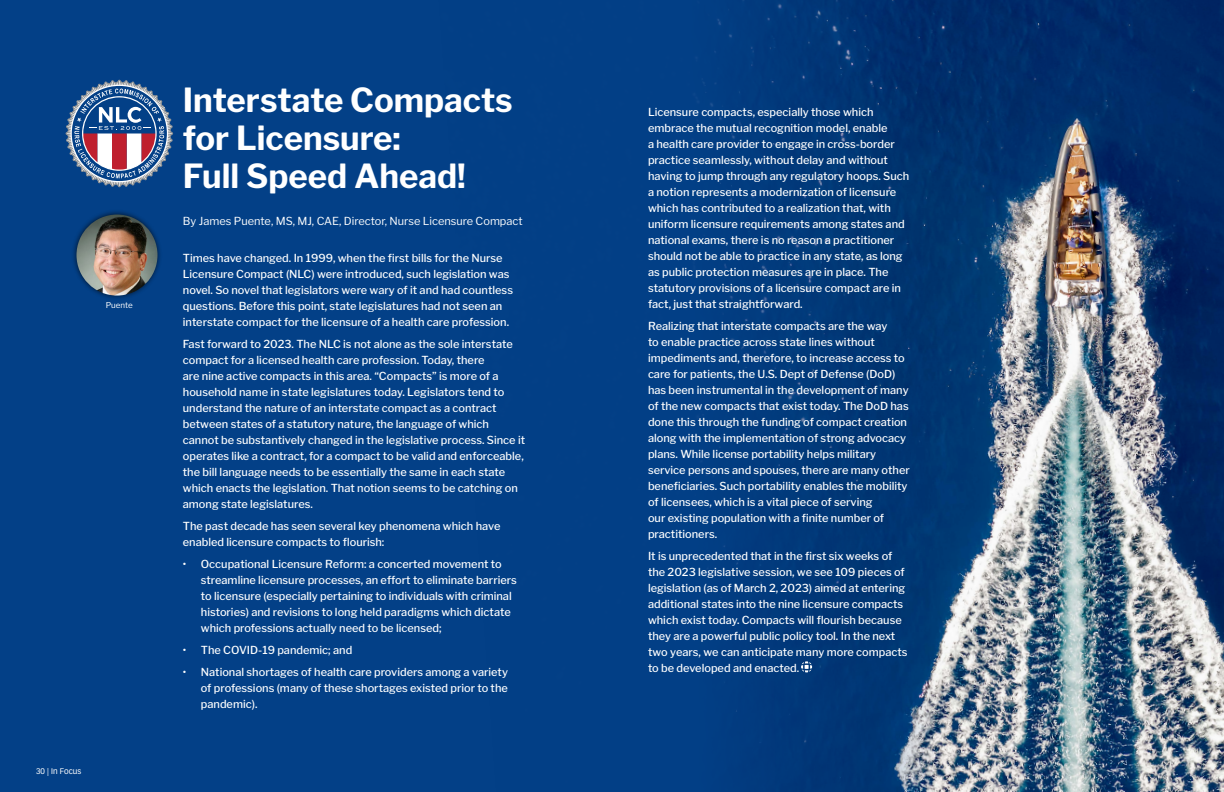
<style>
.page{position:relative;width:1224px;height:792px;background:#034087}
.page>*{position:absolute;margin:0;border:0;box-sizing:border-box;transform-origin:0 0}
.t1{font:700 33px/38px "Libre Franklin";color:#fff}
.t2{font:500 11px/16px "Libre Franklin";color:#fff}
.t3{font:11px "Libre Franklin";color:#fff}
.t4{font:8px "Vectora LT Std";color:#fff}
.t5{font:8px "Libre Franklin";color:#fff}
</style>
<div class="page">
<img style="left:702px;top:0;width:522px;height:792px">
<div style="left:72px;top:209px;width:91px;height:92px;background:#000;opacity:.6"></div>
<img style="left:76px;top:215px;width:82px;height:81px;border-radius:40px">
<svg style="left:66px;top:80px;width:107px;height:107px"></svg>
<svg style="left:801px;top:661px;width:11px;height:11px"></svg>
<p class="t5" style="left:106px;top:300px;width:29px">Puente</p>
<p class="t4" style="left:36px;top:767px;width:47px">30 | In Focus</p>
<h1 class="t1" style="left:183px;top:81px;width:331px">Interstate Compacts for Licensure:<br>Full Speed Ahead!</h1>
<p class="t3" style="left:183px;top:215px;width:341px">By James Puente, MS, MJ, CAE, Director, Nurse Licensure Compact</p>
<p class="t2" style="left:183px;top:250px;width:332px">Times have changed. In 1999, when the first bills for the Nurse Licensure Compact (NLC) were introduced, such legislation was novel. So novel that legislators were wary of it and had countless questions. Before this point, state legislatures had not seen an interstate compact for the licensure of a health care profession.</p>
<p class="t2" style="left:183px;top:336px;width:344px">Fast forward to 2023. The NLC is not alone as the sole interstate compact for a licensed health care profession. Today, there<br>are nine active compacts in this area. “Compacts” is more of a household name in state legislatures today. Legislators tend to understand the nature of an interstate compact as a contract between states of a statutory nature, the language of which cannot be substantively changed in the legislative process. Since it operates like a contract, for a compact to be valid and enforceable, the bill language needs to be essentially the same in each state which enacts the legislation. That notion seems to be catching on among state legislatures.</p>
<p class="t2" style="left:183px;top:518px;width:319px">The past decade has seen several key phenomena which have enabled licensure compacts to flourish:</p>
<p class="t2" style="left:201px;top:556px;width:317px;text-indent:-18px">• Occupational Licensure Reform: a concerted movement to streamline licensure processes, an effort to eliminate barriers to licensure (especially pertaining to individuals with criminal histories) and revisions to long held paradigms which dictate which professions actually need to be licensed;</p>
<p class="t2" style="left:183px;top:642px;width:171px">• The COVID-19 pandemic; and</p>
<p class="t2" style="left:201px;top:664px;width:309px;text-align:justify;text-indent:-18px">• National shortages of health care providers among a variety of professions (many of these shortages existed prior to the pandemic).</p>
<p class="t2" style="left:648px;top:104px;width:263px">Licensure compacts, especially those which embrace the mutual recognition model, enable<br>a health care provider to engage in cross-border practice seamlessly, without delay and without having to jump through any regulatory hoops. Such a notion represents a modernization of licensure which has contributed to a realization that, with uniform licensure requirements among states and national exams, there is no reason a practitioner should not be able to practice in any state, as long as public protection measures are in place. The statutory provisions of a licensure compact are in fact, just that straightforward.</p>
<p class="t2" style="left:648px;top:318px;width:263px">Realizing that interstate compacts are the way<br>to enable practice across state lines without impediments and, therefore, to increase access to care for patients, the U.S. Dept of Defense (DoD) has been instrumental in the development of many of the new compacts that exist today. The DoD has done this through the funding of compact creation along with the implementation of strong advocacy plans. While license portability helps military service persons and spouses, there are many other beneficiaries. Such portability enables the mobility of licensees, which is a vital piece of serving<br>our existing population with a finite number of practitioners.</p>
<p class="t2" style="left:648px;top:548px;width:261px">It is unprecedented that in the first six weeks of the 2023 legislative session, we see 109 pieces of legislation (as of March 2, 2023) aimed at entering additional states into the nine licensure compacts which exist today. Compacts will flourish because they are a powerful public policy tool. In the next two years, we can anticipate many more compacts to be developed and enacted.</p>
</div>
